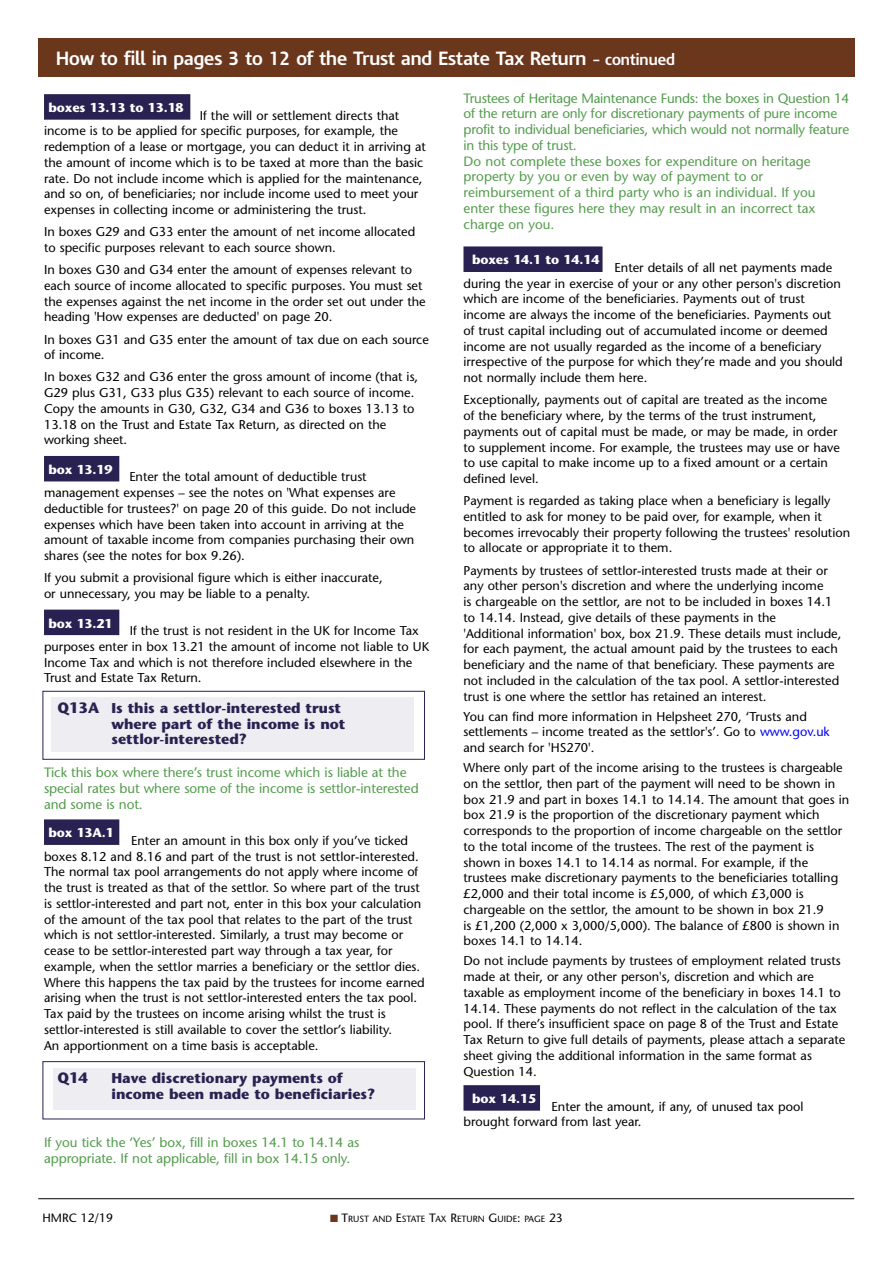
<style>
.page{position:relative;width:893px;height:1263px;background:#fff}
.page>*{position:absolute;margin:0;border:0;box-sizing:border-box;transform-origin:0 0}
.t1{font:700 18px "IR Modena";color:#fff}
.t2{font:700 15px "Stone Sans";color:#292151}
.t3{font:700 14.25px/15.8px "Stone Sans";color:#292151}
.t4{font:13.5px/15.8px "Stone Sans";letter-spacing:-.005em;color:#549b4d}
.t5{font:12.75px/15.8px "Stone Sans";color:#000}
.t6{font:700 12.75px "Stone Sans";letter-spacing:-.005em;color:#fff}
.t7{font:12px "Stone Sans";color:#000}
.t8{font:9px "Stone Sans";color:#000}
.s1{font-size:15px}
.s2{font-style:italic}
.s3{color:#0000fd}
.s4{color:#6a371d}
.s5{font-size:12px}
</style>
<div class="page">
<div style="left:38px;top:38px;width:817px;height:38px;background:#6a371d"></div>
<hr style="left:38px;top:1198px;width:816px;height:1px;background:#000">
<div style="left:43px;top:691px;width:382px;height:69px;border:1px solid #292151"></div>
<div style="left:52px;top:697px;width:362px;height:55px;background:#eeedf1"></div>
<div style="left:44px;top:94px;width:146px;height:26px;background:#292151"></div>
<div style="left:44px;top:456px;width:75px;height:25px;background:#292151"></div>
<div style="left:44px;top:610px;width:75px;height:25px;background:#292151"></div>
<div style="left:44px;top:819px;width:75px;height:26px;background:#292151"></div>
<div style="left:463px;top:246px;width:140px;height:26px;background:#292151"></div>
<div style="left:463px;top:1085px;width:77px;height:26px;background:#292151"></div>
<div style="left:43px;top:1061px;width:382px;height:58px;border:1px solid #292151"></div>
<div style="left:53px;top:1068px;width:362px;height:41px;background:#eeedf1"></div>
<h1 class="t1" style="left:56px;top:47px;width:620px">How to fill in pages 3 to 12 of the Trust and Estate Tax Return <span class="s1">– continued</span></h1>
<p class="t6" style="left:48px;top:100px;width:137px">boxes 13.13 to 13.18</p>
<p class="t5" style="left:44px;top:107px;width:383px;text-indent:156px">If the will or settlement directs that income is to be applied for specific purposes, for example, the redemption of a lease or mortgage, you can deduct it in arriving at the amount of income which is to be taxed at more than the basic rate. Do not include income which is applied for the maintenance, and so on, of beneficiaries; nor include income used to meet your expenses in collecting income or administering the trust.</p>
<p class="t5" style="left:44px;top:224px;width:373px">In boxes G29 and G33 enter the amount of net income allocated to specific purposes relevant to each source shown.</p>
<p class="t5" style="left:44px;top:262px;width:383px">In boxes G30 and G34 enter the amount of expenses relevant to each source of income allocated to specific purposes. You must set the expenses against the net income in the order set out under the heading 'How expenses are deducted' on page 20.</p>
<p class="t5" style="left:44px;top:331px;width:386px">In boxes G31 and G35 enter the amount of tax due on each source of income.</p>
<p class="t5" style="left:44px;top:369px;width:376px">In boxes G32 and G36 enter the gross amount of income (that is, G29 plus G31, G33 plus G35) relevant to each source of income.<br>Copy the amounts in G30, G32, G34 and G36 to boxes 13.13 to 13.18 on the Trust and Estate Tax Return, as directed on the working sheet.</p>
<p class="t6" style="left:48px;top:462px;width:66px">box 13.19</p>
<p class="t5" style="left:44px;top:469px;width:374px;text-indent:85px">Enter the total amount of deductible trust management expenses – see the notes on 'What expenses are deductible for trustees?' on page 20 of this guide. Do not include expenses which have been taken into account in arriving at the amount of taxable income from companies purchasing their own shares (see the notes for box 9.26).</p>
<p class="t5" style="left:44px;top:570px;width:340px">If you submit a provisional figure which is either inaccurate, or unnecessary, you may be liable to a penalty.</p>
<p class="t6" style="left:48px;top:615px;width:66px">box 13.21</p>
<p class="t5" style="left:44px;top:623px;width:387px;text-indent:86px">If the trust is not resident in the UK for Income Tax purposes enter in box 13.21 the amount of income not liable to UK Income Tax and which is not therefore included elsewhere in the Trust and Estate Tax Return.</p>
<p class="t3" style="left:111px;top:700px;width:236px;text-indent:-54px"><span class="s1">Q13A</span> Is this a settlor-interested trust where part of the income is not settlor-interested?</p>
<p class="t4" style="left:44px;top:765px;width:376px">Tick this box where there’s trust income which is liable at the special rates but where some of the income is settlor-interested and some is not.</p>
<p class="t6" style="left:48px;top:825px;width:67px">box 13A.1</p>
<p class="t5" style="left:44px;top:833px;width:382px;text-indent:87px">Enter an amount in this box only if you’ve ticked boxes 8.12 and 8.16 and part of the trust is not settlor-interested.<br>The normal tax pool arrangements do not apply where income of the trust is treated as that of the settlor. So where part of the trust is settlor-interested and part not, enter in this box your calculation of the amount of the tax pool that relates to the part of the trust which is not settlor-interested. Similarly, a trust may become or cease to be settlor-interested part way through a tax year, for example, when the settlor marries a beneficiary or the settlor dies.<br>Where this happens the tax paid by the trustees for income earned arising when the trust is not settlor-interested enters the tax pool.<br>Tax paid by the trustees on income arising whilst the trust is settlor-interested is still available to cover the settlor’s liability.<br>An apportionment on a time basis is acceptable.</p>
<p class="t2" style="left:57px;top:1069px;width:32px">Q14</p>
<p class="t3" style="left:111px;top:1070px;width:265px">Have discretionary payments of income been made to beneficiaries?</p>
<p class="t4" style="left:44px;top:1134px;width:317px;line-height:16.2px">If you tick the ‘Yes’ box, fill in boxes 14.1 to 14.14 as appropriate. If not applicable, fill in box 14.15 only.</p>
<p class="t4" style="left:463px;top:90px;width:387px">Trustees of Heritage Maintenance Funds: the boxes in Question 14 of the return are only for discretionary payments of pure income profit to individual beneficiaries, which would not normally feature in this type of trust.<br>Do not complete these boxes for expenditure on heritage property by you or even by way of payment to or reimbursement of a third party who is an individual. If you enter these figures here they may result in an incorrect tax charge on you.</p>
<p class="t6" style="left:472px;top:252px;width:129px">boxes 14.1 to 14.14</p>
<p class="t5" style="left:463px;top:260px;width:381px;text-indent:151px">Enter details of all net payments made during the year in exercise of your or any other person's discretion which are income of the beneficiaries. Payments out of trust income are always the income of the beneficiaries. Payments out of trust capital including out of accumulated income or deemed income are not usually regarded as the income of a beneficiary irrespective of the purpose for which they’re made and you should not normally include them here.</p>
<p class="t5" style="left:463px;top:392px;width:378px">Exceptionally, payments out of capital are treated as the income of the beneficiary where, by the terms of the trust instrument, payments out of capital must be made, or may be made, in order to supplement income. For example, the trustees may use or have to use capital to make income up to a fixed amount or a certain defined level.</p>
<p class="t5" style="left:463px;top:493px;width:388px">Payment is regarded as taking place when a beneficiary is legally entitled to ask for money to be paid over, for example, when it becomes irrevocably their property following the trustees' resolution to allocate or appropriate it to them.</p>
<p class="t5" style="left:463px;top:562px;width:379px">Payments by trustees of settlor-interested trusts made at their or any other person's discretion and where the underlying income<br>is chargeable on the settlor, are not to be included in boxes 14.1 to 14.14. Instead, give details of these payments in the<br>'Additional information' box, box 21.9. These details must include, for each payment, the actual amount paid by the trustees to each beneficiary and the name of that beneficiary. These payments are not included in the calculation of the tax pool. A settlor-interested trust is one where the settlor has retained an interest.</p>
<p class="t5" style="left:463px;top:708px;width:368px">You can find more information in Helpsheet 270, ‘Trusts and settlements – income treated as the settlor's’<span class="s2">.</span> Go to <span class="s3">www.gov.uk </span>and search for 'HS270'.</p>
<p class="t5" style="left:463px;top:760px;width:387px">Where only part of the income arising to the trustees is chargeable on the settlor, then part of the payment will need to be shown in box 21.9 and part in boxes 14.1 to 14.14. The amount that goes in box 21.9 is the proportion of the discretionary payment which corresponds to the proportion of income chargeable on the settlor to the total income of the trustees. The rest of the payment is shown in boxes 14.1 to 14.14 as normal. For example, if the trustees make discretionary payments to the beneficiaries totalling £2,000 and their total income is £5,000, of which £3,000 is chargeable on the settlor, the amount to be shown in box 21.9<br>is £1,200 (2,000 x 3,000/5,000). The balance of £800 is shown in boxes 14.1 to 14.14.</p>
<p class="t5" style="left:463px;top:953px;width:383px">Do not include payments by trustees of employment related trusts made at their, or any other person's, discretion and which are taxable as employment income of the beneficiary in boxes 14.1 to 14.14. These payments do not reflect in the calculation of the tax pool. If there’s insufficient space on page 8 of the Trust and Estate Tax Return to give full details of payments, please attach a separate sheet giving the additional information in the same format as Question 14.</p>
<p class="t6" style="left:472px;top:1091px;width:66px">box 14.15</p>
<p class="t5" style="left:463px;top:1098px;width:341px;text-indent:88px">Enter the amount, if any, of unused tax pool brought forward from last year.</p>
<p class="t7" style="left:43px;top:1211px;width:72px">HMRC 12/19</p>
<p class="t8" style="left:330px;top:1214px;width:234px"><span class="s4">■</span> <span class="s5">T</span>RUST AND <span class="s5">E</span>STATE <span class="s5">T</span>AX <span class="s5">R</span>ETURN <span class="s5">G</span>UIDE<span class="s5">:</span> PAGE <span class="s5">23</span></p>
</div>
